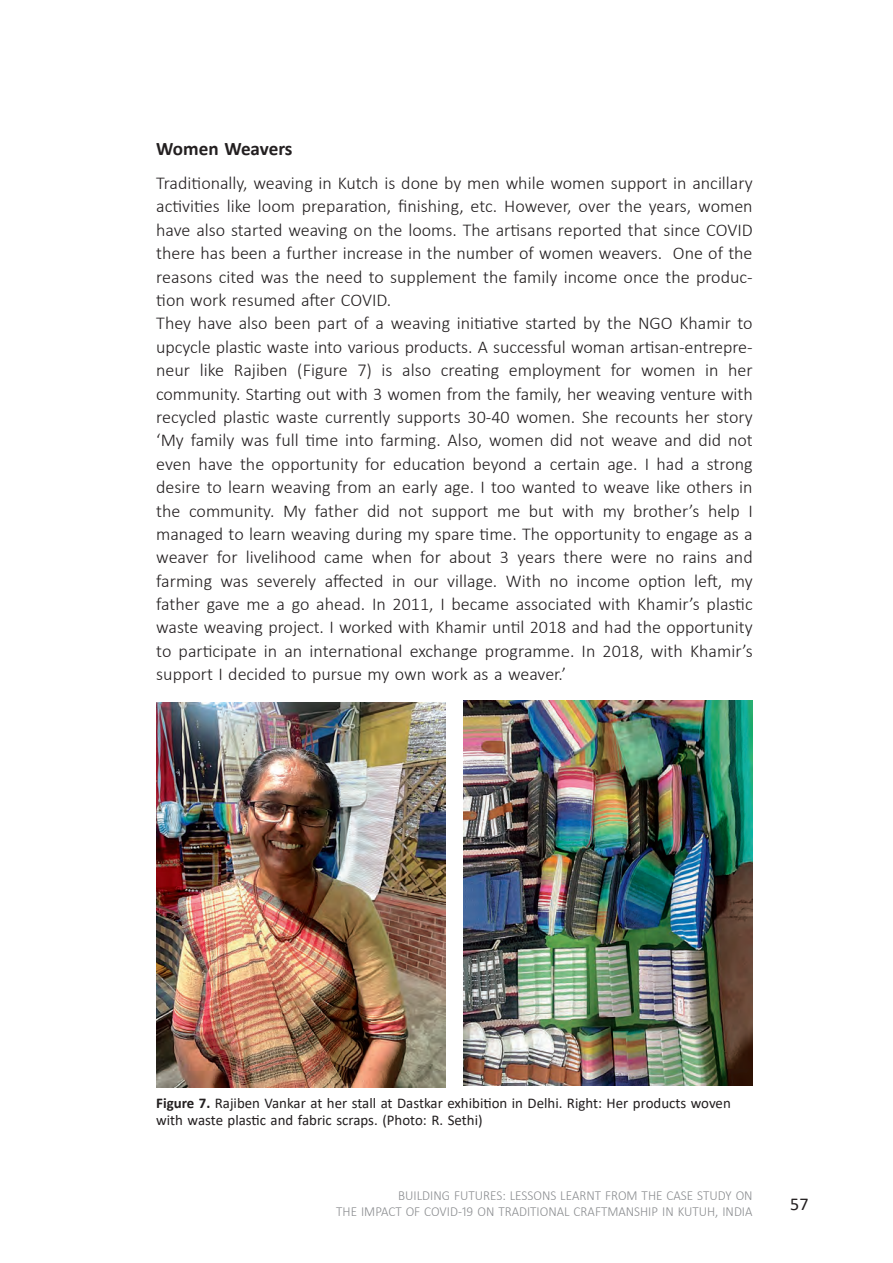
<style>
.page{position:relative;width:893px;height:1263px;background:#fff}
.page>*{position:absolute;margin:0;border:0;box-sizing:border-box;transform-origin:0 0}
.t1{font:700 19.2px "Calibri";letter-spacing:-.01em;color:#231f20}
.t2{font:300 18px/23.4px "Calibri";color:#231f20}
.t3{font:18px "Calibri";color:#231f20}
.t4{font:14.85px/17px "Calibri";color:#231f20}
.t5{font:300 13.8px/15.9px "Calibri";color:#8a8c8f;text-align:right;scale:.95 1}
.s1{font-weight:700}
</style>
<div class="page">
<img style="left:156px;top:702px;width:289px;height:385px">
<img style="left:463px;top:700px;width:290px;height:386px">
<p class="t1" style="left:156px;top:135px;width:138px">Women Weavers</p>
<p class="t2" style="left:156px;top:171px;width:598px">Traditionally, weaving in Kutch is done by men while women support in ancillary activities like loom preparation, finishing, etc. However, over the years, women have also started weaving on the looms. The artisans reported that since COVID there has been a further increase in the number of women weavers. One of the reasons cited was the need to supplement the family income once the produc&shy;tion work resumed after COVID.<br>They have also been part of a weaving initiative started by the NGO Khamir to upcycle plastic waste into various products. A successful woman artisan-entrepre&shy;neur like Rajiben (Figure 7) is also creating employment for women in her community. Starting out with 3 women from the family, her weaving venture with recycled plastic waste currently supports 30-40 women. She recounts her story ‘My family was full time into farming. Also, women did not weave and did not even have the opportunity for education beyond a certain age. I had a strong desire to learn weaving from an early age. I too wanted to weave like others in the community. My father did not support me but with my brother’s help I managed to learn weaving during my spare time. The opportunity to engage as a weaver for livelihood came when for about 3 years there were no rains and farming was severely affected in our village. With no income option left, my father gave me a go ahead. In 2011, I became associated with Khamir’s plastic waste weaving project. I worked with Khamir until 2018 and had the opportunity to participate in an international exchange programme. In 2018, with Khamir’s support I decided to pursue my own work as a weaver.’</p>
<p class="t4" style="left:156px;top:1094px;width:576px"><span class="s1">Figure 7.</span> Rajiben Vankar at her stall at Dastkar exhibition in Delhi. Right: Her products woven with waste plastic and fabric scraps. (Photo: R. Sethi)</p>
<p class="t5" style="left:336px;top:1188px;width:440px">BUILDING FUTURES: LESSONS LEARNT FROM THE CASE STUDY ON<br>THE IMPACT OF COVID-19 ON TRADITIONAL CRAFTMANSHIP IN KUTUH, INDIA</p>
<p class="t3" style="left:790px;top:1191px;width:20px">57</p>
</div>
